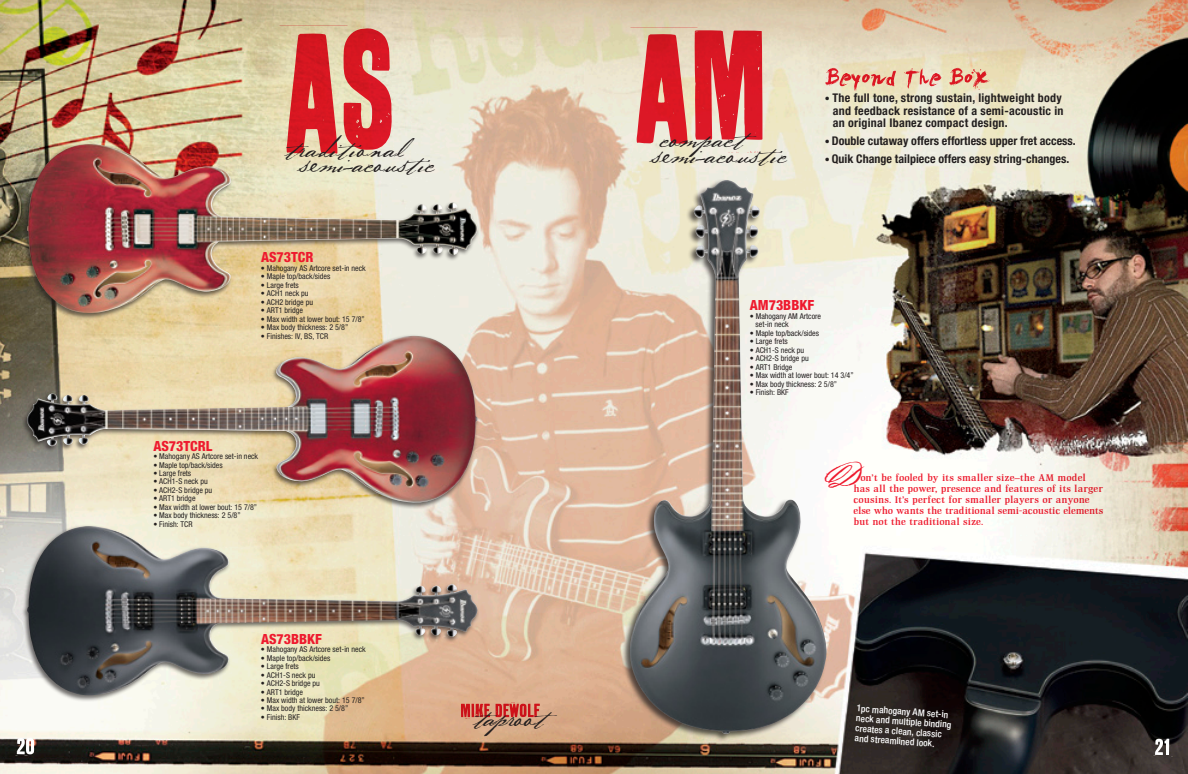
<style>
.page{position:relative;width:1188px;height:774px;background:#fff}
.page>*{position:absolute;margin:0;border:0;box-sizing:border-box;transform-origin:0 0}
.t1{font:26px "Baker Script";color:#ee1a2e}
.t2{font:20px/15px "Baker Script";letter-spacing:.02em;color:#231f1f}
.t3{font:20px/16px "Baker Script";letter-spacing:.04em;color:#231f1f}
.t4{font:800 condensed 14px "Helvetica Neue";color:#ee1a2e}
.t5{font:700 condensed 12px/12.5px "Helvetica Neue";letter-spacing:.02em;color:#231f1f}
.t6{font:700 condensed 12px "Helvetica Neue";color:#231f1f}
.t7{font:10px/11px "GM Hightop Demoversion";letter-spacing:-.01em;color:#ee1a2e}
.t8{font:500 condensed 9.5px/10px "Helvetica Neue";color:#fff}
.t9{font:condensed 8px/8.5px "Helvetica Neue";color:#231f1f}
.s1{font-size:10px}
.s2{font-family:"Hard Times";font-weight:700}
</style>
<div class="page">
<img style="left:0;top:0;width:1188px;height:774px">
<div style="left:621px;top:177px;width:207px;height:564px;background:#231f1f;opacity:.75"></div>
<img style="left:630px;top:180px;width:196px;height:554px">
<div style="left:21px;top:142px;width:458px;height:177px;background:#231f1f;opacity:.65"></div>
<img style="left:27px;top:144px;width:450px;height:169px">
<div style="left:21px;top:334px;width:458px;height:175px;background:#231f1f;opacity:.65"></div>
<img style="left:27px;top:336px;width:451px;height:167px">
<div style="left:21px;top:524px;width:458px;height:177px;background:#231f1f;opacity:.65"></div>
<img style="left:27px;top:526px;width:450px;height:169px">
<svg style="left:825px;top:68px;width:165px;height:24px;background:#e7b59d"></svg>
<svg style="left:461px;top:702px;width:79px;height:17px"></svg>
<svg style="left:280px;top:26px;width:112px;height:128px;background:#dc675f"></svg>
<svg style="left:630px;top:27px;width:132px;height:125px;background:#e06765"></svg>
<svg style="left:1153px;top:739px;width:19px;height:17px"></svg>
<svg style="left:15px;top:738px;width:19px;height:18px"></svg>
<h2 class="t2" style="left:299px;top:143px;width:135px;text-indent:-15px">traditional semi-acou stic</h2>
<h2 class="t3" style="left:651px;top:132px;width:135px;text-indent:8px">compact semi-acou stic</h2>
<h3 class="t5" style="left:833px;top:92px;width:232px;text-indent:-8px"><span class="s1">•</span> The full tone, strong sustain, lightweight body and feedback resistance of a semi-acoustic in an original Ibanez compact design.</h3>
<h3 class="t6" style="left:825px;top:134px;width:252px"><span class="s1">•</span> Double cutaway offers effortless upper fret access.</h3>
<h3 class="t6" style="left:825px;top:152px;width:246px"><span class="s1">•</span> Quik Change tailpiece offers easy string-changes.</h3>
<h3 class="t4" style="left:261px;top:248px;width:54px">AS73TCR</h3>
<p class="t9" style="left:261px;top:263px;width:106px">• Mahogany AS Artcore set-in neck</p>
<p class="t9" style="left:261px;top:272px;width:71px">• Maple top/back/sides</p>
<p class="t9" style="left:261px;top:280px;width:39px">• Large frets</p>
<p class="t9" style="left:261px;top:289px;width:49px">• ACH1 neck pu</p>
<p class="t9" style="left:261px;top:297px;width:54px">• ACH2 bridge pu</p>
<p class="t9" style="left:261px;top:306px;width:44px">• ART1 bridge</p>
<p class="t9" style="left:261px;top:314px;width:105px">• Max width at lower bout: 15 7/8”</p>
<p class="t9" style="left:261px;top:323px;width:89px">• Max body thickness: 2 5/8”</p>
<p class="t9" style="left:261px;top:331px;width:69px">• Finishes: IV, BS, TCR</p>
<h3 class="t4" style="left:153px;top:437px;width:60px">AS73TCRL</h3>
<p class="t9" style="left:153px;top:452px;width:106px">• Mahogany AS Artcore set-in neck</p>
<p class="t9" style="left:153px;top:460px;width:71px">• Maple top/back/sides</p>
<p class="t9" style="left:153px;top:469px;width:39px">• Large frets</p>
<p class="t9" style="left:153px;top:477px;width:56px">• ACH1-S neck pu</p>
<p class="t9" style="left:153px;top:486px;width:60px">• ACH2-S bridge pu</p>
<p class="t9" style="left:153px;top:494px;width:44px">• ART1 bridge</p>
<p class="t9" style="left:153px;top:503px;width:105px">• Max width at lower bout: 15 7/8”</p>
<p class="t9" style="left:153px;top:511px;width:89px">• Max body thickness: 2 5/8”</p>
<p class="t9" style="left:153px;top:520px;width:41px">• Finish: TCR</p>
<h3 class="t4" style="left:261px;top:630px;width:62px">AS73BBKF</h3>
<p class="t9" style="left:261px;top:645px;width:106px">• Mahogany AS Artcore set-in neck</p>
<p class="t9" style="left:261px;top:653px;width:71px">• Maple top/back/sides</p>
<p class="t9" style="left:261px;top:662px;width:39px">• Large frets</p>
<p class="t9" style="left:261px;top:670px;width:56px">• ACH1-S neck pu</p>
<p class="t9" style="left:261px;top:679px;width:60px">• ACH2-S bridge pu</p>
<p class="t9" style="left:261px;top:687px;width:44px">• ART1 bridge</p>
<p class="t9" style="left:261px;top:696px;width:105px">• Max width at lower bout: 15 7/8”</p>
<p class="t9" style="left:261px;top:704px;width:89px">• Max body thickness: 2 5/8”</p>
<p class="t9" style="left:261px;top:713px;width:40px">• Finish: BKF</p>
<h2 class="t2" style="left:472px;top:712px;width:86px">taproot</h2>
<h3 class="t4" style="left:750px;top:296px;width:66px">AM73BBKF</h3>
<p class="t9" style="left:756px;top:312px;width:67px;text-indent:-6px">• Mahogany AM Artcore set-in neck</p>
<p class="t9" style="left:750px;top:329px;width:71px">• Maple top/back/sides</p>
<p class="t9" style="left:750px;top:337px;width:39px">• Large frets</p>
<p class="t9" style="left:750px;top:345px;width:56px">• ACH1-S neck pu</p>
<p class="t9" style="left:750px;top:354px;width:60px">• ACH2-S bridge pu</p>
<p class="t9" style="left:750px;top:362px;width:44px">• ART1 Bridge</p>
<p class="t9" style="left:750px;top:371px;width:105px">• Max width at lower bout: 14 3/4”</p>
<p class="t9" style="left:750px;top:379px;width:89px">• Max body thickness: 2 5/8”</p>
<p class="t9" style="left:750px;top:388px;width:40px">• Finish: BKF</p>
<h1 class="t1" style="left:830px;top:461px;width:30px">D</h1>
<p class="t7" style="left:854px;top:473px;width:251px;text-indent:7px">on’t be fooled by its smaller size<span class="s2">–</span>the AM model has all the power, presence and features of its larger cousins. It’s perfect for smaller players or anyone else who wants the traditional semi-acoustic elements but not the traditional size.</p>
<p class="t8" style="left:857px;top:703px;width:97px;rotate:4deg">1pc mahogany AM set-in neck and multiple binding creates a clean, classic and streamlined look.</p>
</div>
